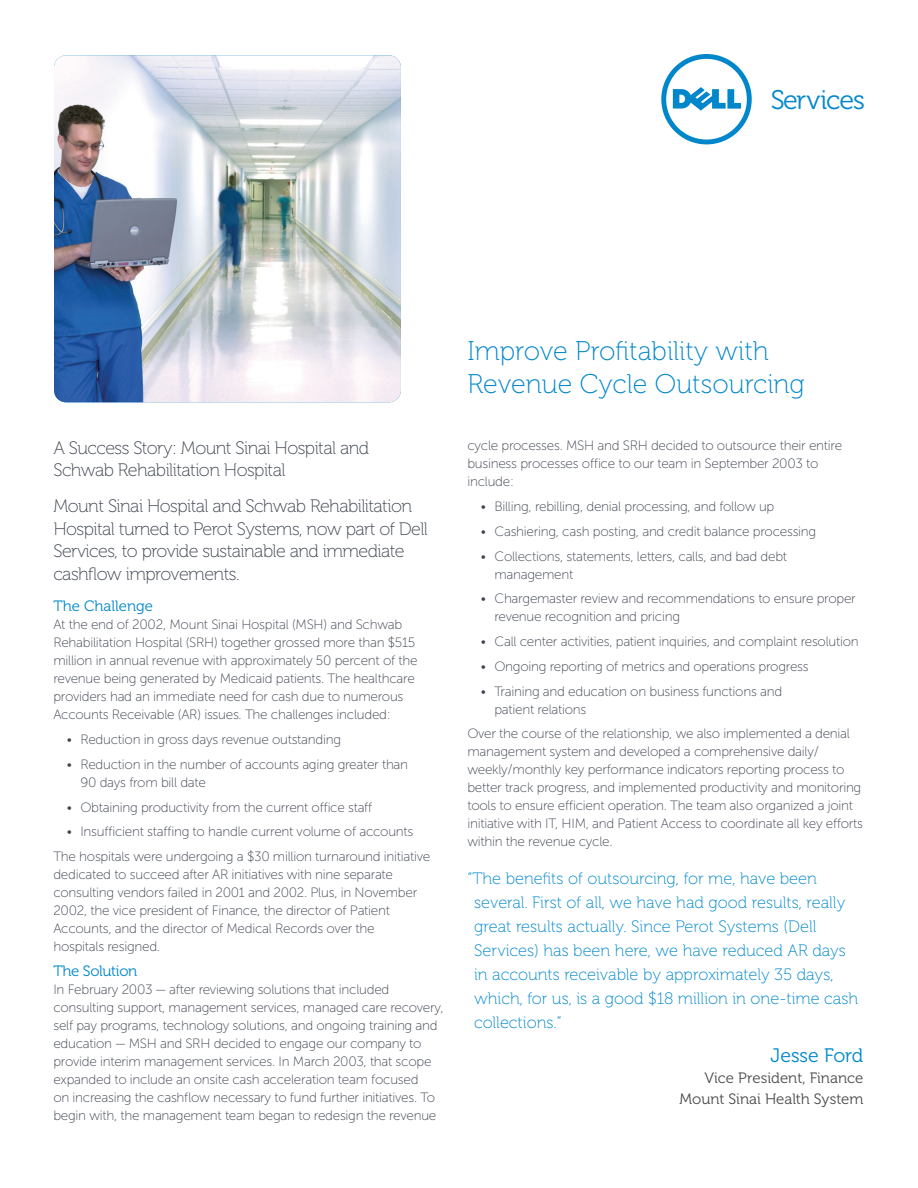
<style>
.page{position:relative;width:918px;height:1188px;background:#fff}
.page>*{position:absolute;margin:0;border:0;box-sizing:border-box;transform-origin:0 0}
.Main_Headline{font:27px/33px "Museo For Dell 100";color:#0087cb}
.t1{font:26.85px "Museo For Dell 300";letter-spacing:-.04em;color:#0087cb}
.Quote_Name{font:19.5px "Museo For Dell 300";letter-spacing:-.005em;color:#0087cb}
.Intro_Body{font:18px/22.5px "Museo For Dell 100";letter-spacing:-.03em;color:#3e444f}
.t2{font:16.5px/24px "Museo For Dell 100";color:#0087cb}
.Quote_Title{font:15px "Museo For Dell 300";color:#4b4c4d}
.Body_Headings{font:15px "Museo For Dell 300";color:#0087cb}
.Body_Headings-2{font:15px "Museo For Dell 300";letter-spacing:-.02em;color:#0087cb}
.Body{font:13.5px/18px "Museo Sans For Dell 100";letter-spacing:-.02em;color:#3e444f}
.Bullets_Level_1{font:13.5px/18px "Museo Sans For Dell 100";letter-spacing:-.02em;color:#3e444f}
</style>
<div class="page">
<img style="left:54px;top:55px;width:347px;height:347px">
<svg style="left:661px;top:54px;width:91px;height:90px"></svg>
<p class="t1" style="left:771px;top:85px;width:96px">Services</p>
<p class="Intro_Body" style="left:53px;top:437px;width:317px">A Success Story: Mount Sinai Hospital and<br>Schwab Rehabilitation Hospital</p>
<p class="Intro_Body" style="left:53px;top:495px;width:376px">Mount Sinai Hospital and Schwab Rehabilitation Hospital turned to Perot Systems, now part of Dell Services, to provide sustainable and immediate cashflow improvements.</p>
<p class="Body_Headings" style="left:53px;top:598px;width:101px">The Challenge</p>
<p class="Body" style="left:53px;top:616px;width:366px">At the end of 2002, Mount Sinai Hospital (MSH) and Schwab Rehabilitation Hospital (SRH) together grossed more than $515 million in annual revenue with approximately 50 percent of the revenue being generated by Medicaid patients. The healthcare providers had an immediate need for cash due to numerous Accounts Receivable (AR) issues. The challenges included:</p>
<p class="Bullets_Level_1" style="left:67px;top:731px;width:276px">• Reduction in gross days revenue outstanding</p>
<p class="Bullets_Level_1" style="left:80px;top:755px;width:329px;text-indent:-14px">• Reduction in the number of accounts aging greater than<br>90 days from bill date</p>
<p class="Bullets_Level_1" style="left:67px;top:798px;width:307px">• Obtaining productivity from the current office staff</p>
<p class="Bullets_Level_1" style="left:67px;top:823px;width:348px">• Insufficient staffing to handle current volume of accounts</p>
<p class="Body" style="left:53px;top:848px;width:378px">The hospitals were undergoing a $30 million turnaround initiative dedicated to succeed after AR initiatives with nine separate consulting vendors failed in 2001 and 2002. Plus, in November 2002, the vice president of Finance, the director of Patient Accounts, and the director of Medical Records over the<br>hospitals resigned.</p>
<p class="Body_Headings-2" style="left:53px;top:963px;width:86px">The Solution</p>
<p class="Body" style="left:53px;top:980px;width:392px">In February 2003 — after reviewing solutions that included consulting support, management services, managed care recovery, self pay programs, technology solutions, and ongoing training and education — MSH and SRH decided to engage our company to provide interim management services. In March 2003, that scope expanded to include an onsite cash acceleration team focused<br>on increasing the cashflow necessary to fund further initiatives. To begin with, the management team began to redesign the revenue</p>
<p class="Main_Headline" style="left:467px;top:335px;width:339px">Improve Profitability with<br>Revenue Cycle Outsourcing</p>
<p class="Body" style="left:467px;top:437px;width:376px">cycle processes. MSH and SRH decided to outsource their entire business processes office to our team in September 2003 to include:</p>
<p class="Bullets_Level_1" style="left:481px;top:498px;width:295px">• Billing, rebilling, denial processing, and follow up</p>
<p class="Bullets_Level_1" style="left:481px;top:522px;width:337px">• Cashiering, cash posting, and credit balance processing</p>
<p class="Bullets_Level_1" style="left:494px;top:547px;width:294px;text-indent:-14px">• Collections, statements, letters, calls, and bad debt management</p>
<p class="Bullets_Level_1" style="left:494px;top:590px;width:363px;text-indent:-14px">• Chargemaster review and recommendations to ensure proper revenue recognition and pricing</p>
<p class="Bullets_Level_1" style="left:481px;top:633px;width:379px">• Call center activities, patient inquiries, and complaint resolution</p>
<p class="Bullets_Level_1" style="left:481px;top:657px;width:329px">• Ongoing reporting of metrics and operations progress</p>
<p class="Bullets_Level_1" style="left:494px;top:682px;width:289px;text-indent:-14px">• Training and education on business functions and patient relations</p>
<p class="Body" style="left:467px;top:725px;width:397px">Over the course of the relationship, we also implemented a denial management system and developed a comprehensive daily/ weekly/monthly key performance indicators reporting process to better track progress, and implemented productivity and monitoring tools to ensure efficient operation. The team also organized a joint initiative with IT, HIM, and Patient Access to coordinate all key efforts within the revenue cycle.</p>
<p class="t2" style="left:474px;top:867px;width:386px;text-indent:-7px">“The benefits of outsourcing, for me, have been several. First of all, we have had good results, really great results actually. Since Perot Systems (Dell Services) has been here, we have reduced AR days in accounts receivable by approximately 35 days, which, for us, is a good $18 million in one-time cash collections.”</p>
<p class="Quote_Name" style="left:771px;top:1045px;width:94px">Jesse Ford</p>
<p class="Quote_Title" style="left:704px;top:1070px;width:160px">Vice President, Finance</p>
<p class="Quote_Title" style="left:680px;top:1091px;width:185px">Mount Sinai Health System</p>
</div>
